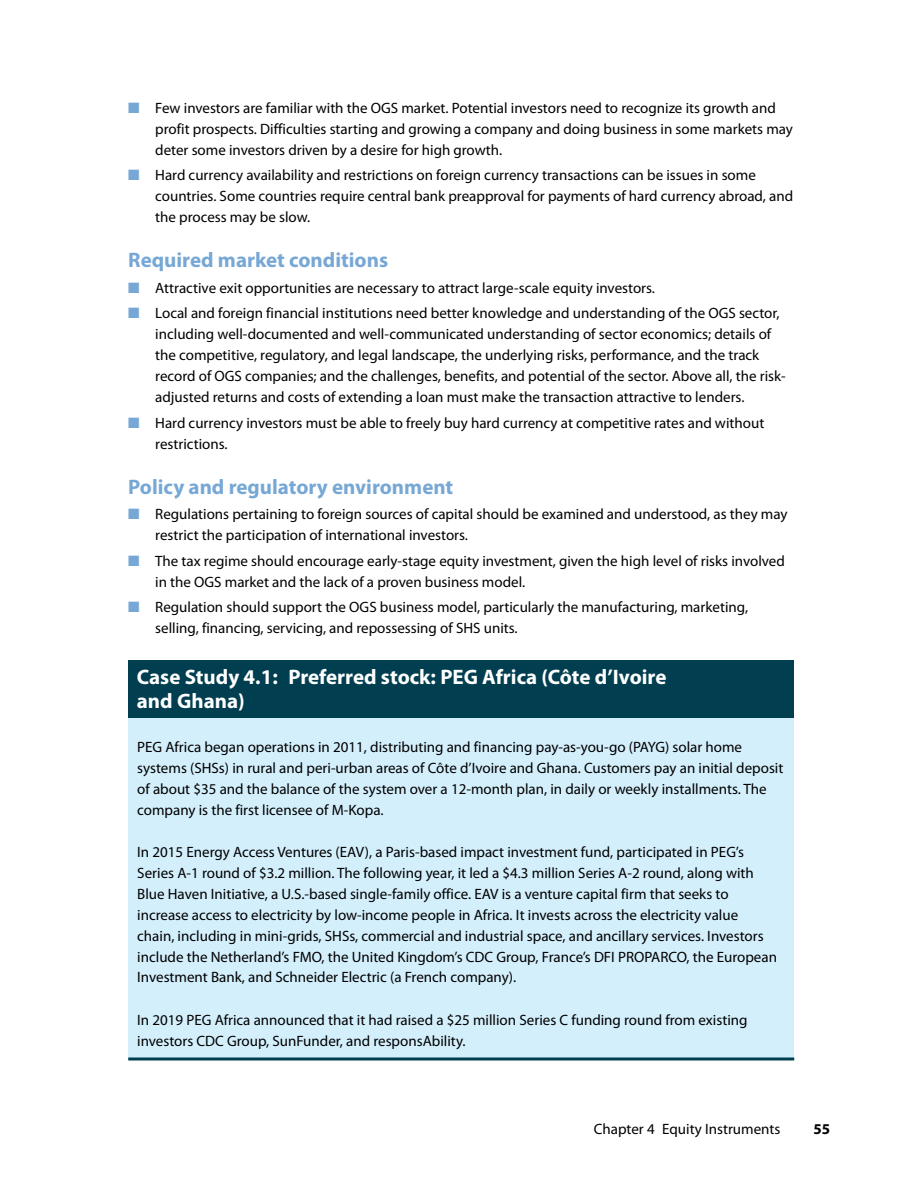
<style>
.page{position:relative;width:918px;height:1188px;background:#fff}
.page>*{position:absolute;margin:0;border:0;box-sizing:border-box;transform-origin:0 0}
.t1{font:700 21px/24px "Myriad Pro";color:#fff}
.t2{font:700 21px "Myriad Pro";color:#77a8d5}
.t3{font:15px/21px "Myriad Pro";color:#000}
.t4{font:700 15px "Myriad Pro";color:#000}
.s1{color:#77a8d5}
</style>
<div class="page">
<div style="left:128px;top:713px;width:666px;height:346px;background:#d4effc"></div>
<div style="left:128px;top:660px;width:666px;height:57px;background:#003e50"></div>
<hr style="left:128px;top:1058px;width:666px;height:2px;background:#003e50">
<p class="t3" style="left:155px;top:97px;width:639px;text-indent:-27px"><span class="s1">■</span> Few investors are familiar with the OGS market. Potential investors need to recognize its growth and profit prospects. Difficulties starting and growing a company and doing business in some markets may deter some investors driven by a desire for high growth.</p>
<p class="t3" style="left:155px;top:165px;width:640px;text-indent:-27px"><span class="s1">■</span> Hard currency availability and restrictions on foreign currency transactions can be issues in some countries. Some countries require central bank preapproval for payments of hard currency abroad, and the process may be slow.</p>
<h1 class="t2" style="left:128px;top:248px;width:261px">Required market conditions</h1>
<p class="t3" style="left:128px;top:277px;width:528px"><span class="s1">■</span> Attractive exit opportunities are necessary to attract large-scale equity investors.</p>
<p class="t3" style="left:155px;top:303px;width:632px;text-indent:-27px"><span class="s1">■</span> Local and foreign financial institutions need better knowledge and understanding of the OGS sector, including well-documented and well-communicated understanding of sector economics; details of the competitive, regulatory, and legal landscape, the underlying risks, performance, and the track record of OGS companies; and the challenges, benefits, and potential of the sector. Above all, the risk&shy;adjusted returns and costs of extending a loan must make the transaction attractive to lenders.</p>
<p class="t3" style="left:155px;top:412px;width:611px;text-indent:-27px"><span class="s1">■</span> Hard currency investors must be able to freely buy hard currency at competitive rates and without restrictions.</p>
<h1 class="t2" style="left:128px;top:475px;width:327px">Policy and regulatory environment</h1>
<p class="t3" style="left:155px;top:504px;width:634px;text-indent:-27px"><span class="s1">■</span> Regulations pertaining to foreign sources of capital should be examined and understood, as they may restrict the participation of international investors.</p>
<p class="t3" style="left:155px;top:550px;width:631px;text-indent:-27px"><span class="s1">■</span> The tax regime should encourage early-stage equity investment, given the high level of risks involved in the OGS market and the lack of a proven business model.</p>
<p class="t3" style="left:155px;top:597px;width:594px;text-indent:-27px"><span class="s1">■</span> Regulation should support the OGS business model, particularly the manufacturing, marketing, selling, financing, servicing, and repossessing of SHS units.</p>
<h1 class="t1" style="left:137px;top:665px;width:531px">Case Study 4.1: Preferred stock: PEG Africa (Côte d’Ivoire and Ghana)</h1>
<p class="t3" style="left:137px;top:736px;width:648px">PEG Africa began operations in 2011, distributing and financing pay-as-you-go (PAYG) solar home systems (SHSs) in rural and peri-urban areas of Côte d’Ivoire and Ghana. Customers pay an initial deposit of about $35 and the balance of the system over a 12-month plan, in daily or weekly installments. The company is the first licensee of M-Kopa.</p>
<p class="t3" style="left:137px;top:841px;width:641px">In 2015 Energy Access Ventures (EAV), a Paris-based impact investment fund, participated in PEG’s Series A-1 round of $3.2 million. The following year, it led a $4.3 million Series A-2 round, along with Blue Haven Initiative, a U.S.-based single-family office. EAV is a venture capital firm that seeks to increase access to electricity by low-income people in Africa. It invests across the electricity value chain, including in mini-grids, SHSs, commercial and industrial space, and ancillary services. Investors include the Netherland’s FMO, the United Kingdom’s CDC Group, France’s DFI PROPARCO, the European Investment Bank, and Schneider Electric (a French company).</p>
<p class="t3" style="left:137px;top:1009px;width:612px">In 2019 PEG Africa announced that it had raised a $25 million Series C funding round from existing investors CDC Group, SunFunder, and responsAbility.</p>
<p class="t3" style="left:594px;top:1119px;width:188px">Chapter 4 Equity Instruments</p>
<p class="t4" style="left:814px;top:1121px;width:18px">55</p>
</div>
